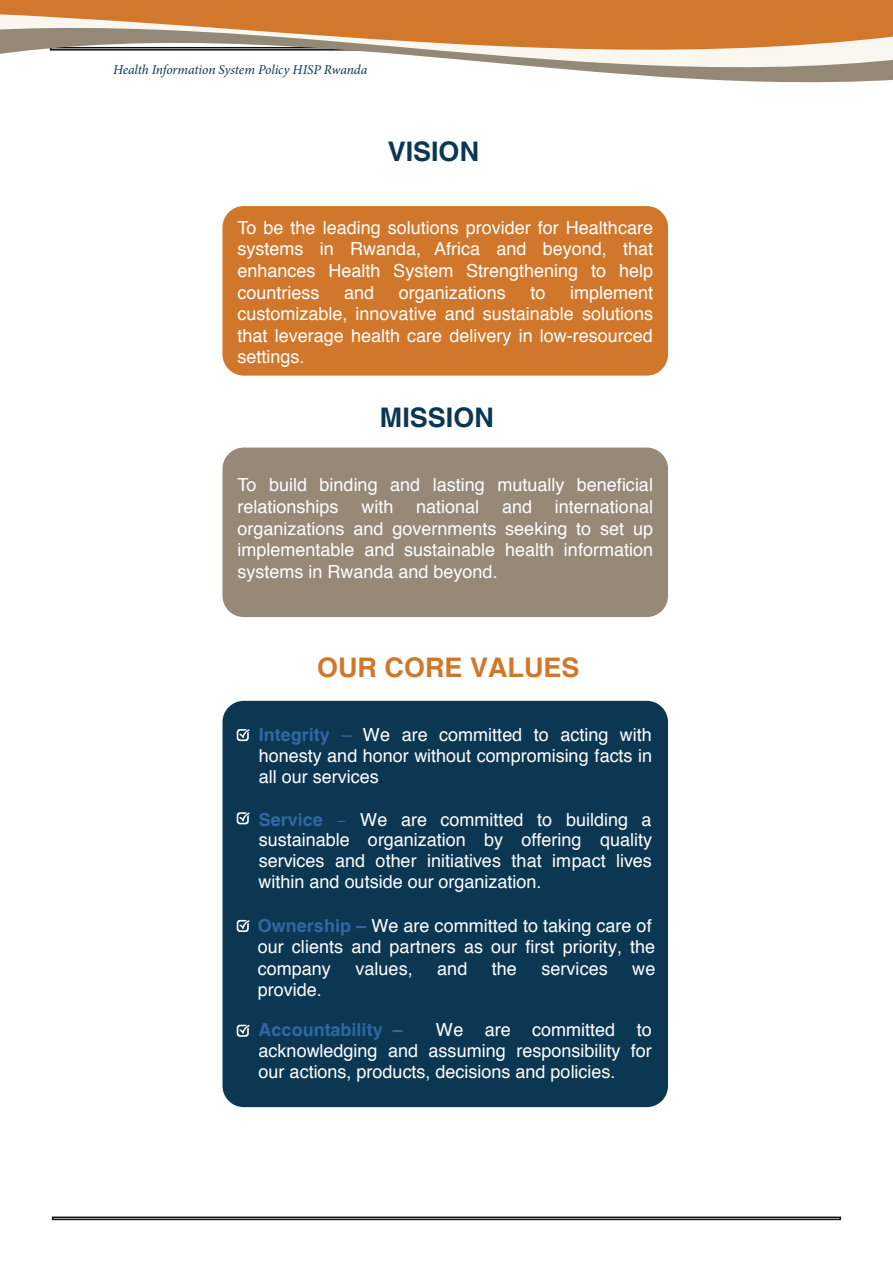
<style>
.page{position:relative;width:893px;height:1263px;background:#fff}
.page>*{position:absolute;margin:0;border:0;box-sizing:border-box;transform-origin:0 0}
.t1{font:700 27px "Helvetica";color:#0b3753}
.t2{font:700 27px "Helvetica";color:#d1772b}
.t3{font:18px/21.6px "Helvetica";color:#fff;text-align:justify}
.t4{font:700 18px "Helvetica";color:#3367a3}
.t5{font:italic 13.5px "Minion Pro";letter-spacing:-.01em;color:#0b3753}
.s1{font-weight:700;color:#3367a3}
.s2{color:#3367a3}
.s3{color:#121212}
</style>
<div class="page">
<svg style="left:51px;top:1216px;width:791px;height:5px;background:#707070"></svg>
<svg style="left:0;top:0;width:893px;height:83px"></svg>
<div style="left:222px;top:701px;width:446px;height:406px;background:#0b3753;border-radius:21px"></div>
<div style="left:222px;top:206px;width:446px;height:170px;background:#d1772b;border-radius:21px"></div>
<div style="left:222px;top:448px;width:446px;height:169px;background:#968977;border-radius:21px"></div>
<svg style="left:237px;top:729px;width:13px;height:12px"></svg>
<svg style="left:237px;top:812px;width:13px;height:12px"></svg>
<svg style="left:237px;top:920px;width:13px;height:12px"></svg>
<svg style="left:237px;top:1025px;width:13px;height:12px"></svg>
<p class="t5" style="left:113px;top:61px;width:256px">Health Information System Policy HISP Rwanda</p>
<h1 class="t1" style="left:388px;top:135px;width:93px">VISION</h1>
<p class="t3" style="left:237px;top:217px;width:417px">To be the leading solutions provider for Healthcare systems in Rwanda, Africa and beyond, that enhances Health System Strengthening to help countriess</p>
<p class="t3" style="left:344px;top:282px;width:32px">and</p>
<p class="t3" style="left:399px;top:282px;width:109px">organizations</p>
<p class="t3" style="left:530px;top:282px;width:17px">to</p>
<p class="t3" style="left:237px;top:282px;width:417px;text-indent:332px">implement customizable, innovative and sustainable solutions that leverage health care delivery in low-resourced settings.</p>
<h1 class="t1" style="left:380px;top:401px;width:116px">MISSION</h1>
<p class="t3" style="left:237px;top:475px;width:417px">To build binding and lasting mutually beneficial relationships</p>
<p class="t3" style="left:361px;top:496px;width:34px">with</p>
<p class="t3" style="left:416px;top:496px;width:65px">national</p>
<p class="t3" style="left:502px;top:496px;width:32px">and</p>
<p class="t3" style="left:237px;top:496px;width:417px;text-indent:317px">international organizations and governments seeking to set up implementable and sustainable health information systems in Rwanda and beyond.</p>
<h1 class="t2" style="left:317px;top:651px;width:264px">OUR CORE VALUES</h1>
<p class="t3" style="left:259px;top:725px;width:395px;line-height:20.9px"><span class="s1">Integrity</span> <span class="s2">–</span> We are committed to acting with honesty and honor without compromising facts in all our services<span class="s3">.</span></p>
<p class="t3" style="left:259px;top:810px;width:395px;line-height:20.7px"><span class="s1">Service</span> <span class="s1">–</span> We are committed to building a sustainable organization by offering quality services and other initiatives that impact lives within and outside our organization.</p>
<p class="t3" style="left:258px;top:915px;width:399px;text-align:left"><span class="s1">Ownership –</span> We are committed to taking care of our clients and partners as our first priority, the company</p>
<p class="t3" style="left:355px;top:958px;width:59px">values,</p>
<p class="t3" style="left:437px;top:958px;width:32px">and</p>
<p class="t3" style="left:492px;top:958px;width:27px">the</p>
<p class="t3" style="left:541px;top:958px;width:68px">services</p>
<p class="t3" style="left:632px;top:958px;width:25px">we</p>
<p class="t3" style="left:258px;top:980px;width:66px">provide.</p>
<p class="t4" style="left:259px;top:1019px;width:145px">Accountability –</p>
<p class="t3" style="left:259px;top:1020px;width:395px;line-height:20.9px;text-indent:177px">We are committed to acknowledging and assuming responsibility for our actions, products, decisions and policies.</p>
</div>
